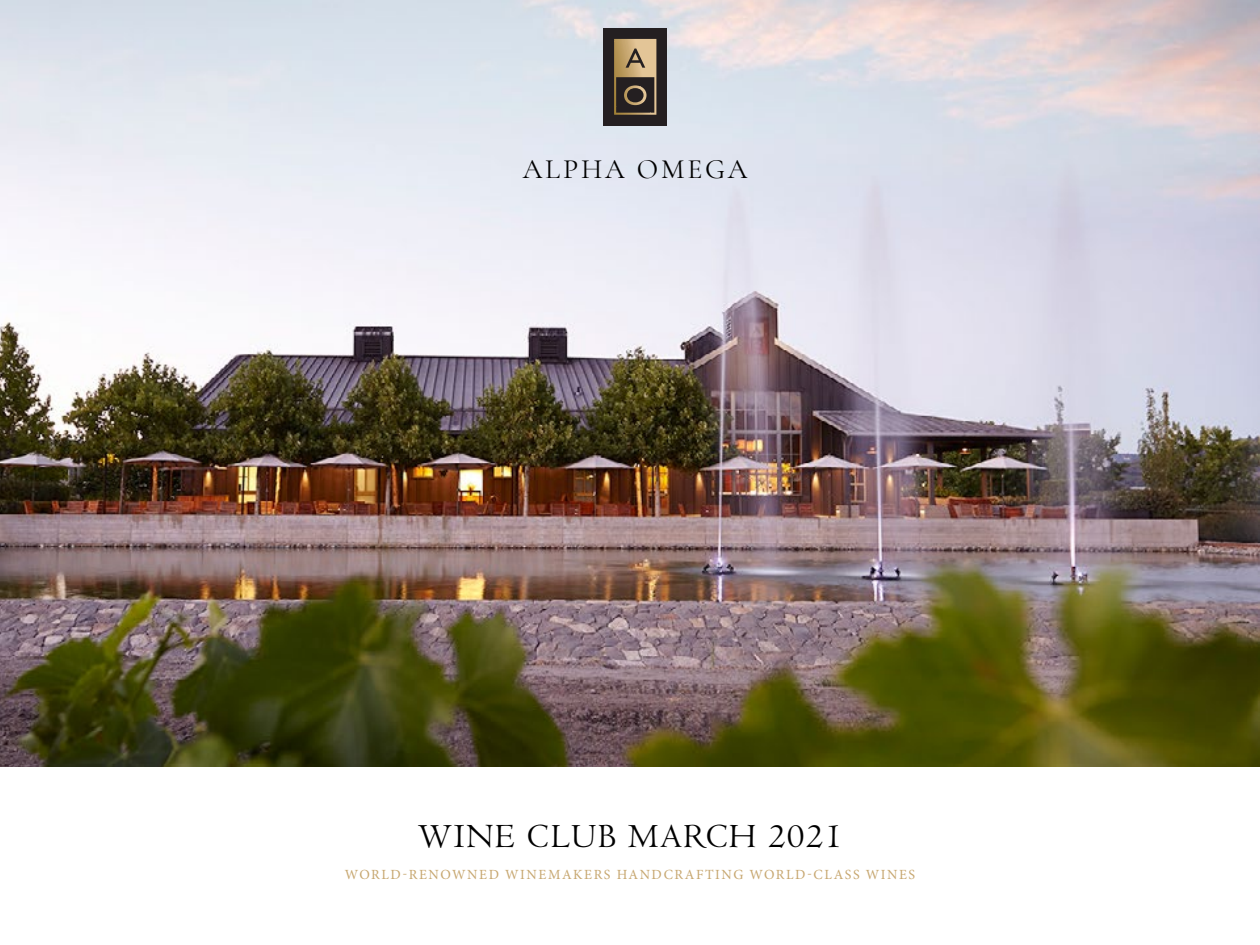
<style>
.page{position:relative;width:1260px;height:945px;background:#fff}
.page>*{position:absolute;margin:0;border:0;box-sizing:border-box;transform-origin:0 0}
.t1{font:35px "Centaur";letter-spacing:.05em;color:#000}
.t2{font:28px "Cormorant Garamond";letter-spacing:.1em;color:#000}
.t3{font:14px "Minion Pro";letter-spacing:.11em;color:#c7a770}
</style>
<div class="page">
<img style="left:0;top:0;width:1260px;height:766px">
<div style="left:603px;top:28px;width:64px;height:98px;background:#241f21"></div>
<svg style="left:614px;top:39px;width:42px;height:76px"></svg>
<h2 class="t2" style="left:523px;top:152px;width:226px">ALPHA OMEGA</h2>
<h1 class="t1" style="left:418px;top:817px;width:426px">WINE CLUB MARCH 2021</h1>
<p class="t3" style="left:345px;top:865px;width:572px">WORLD-RENOWNED WINEMAKERS HANDCRAFTING WORLD-CLASS WINES</p>
</div>
